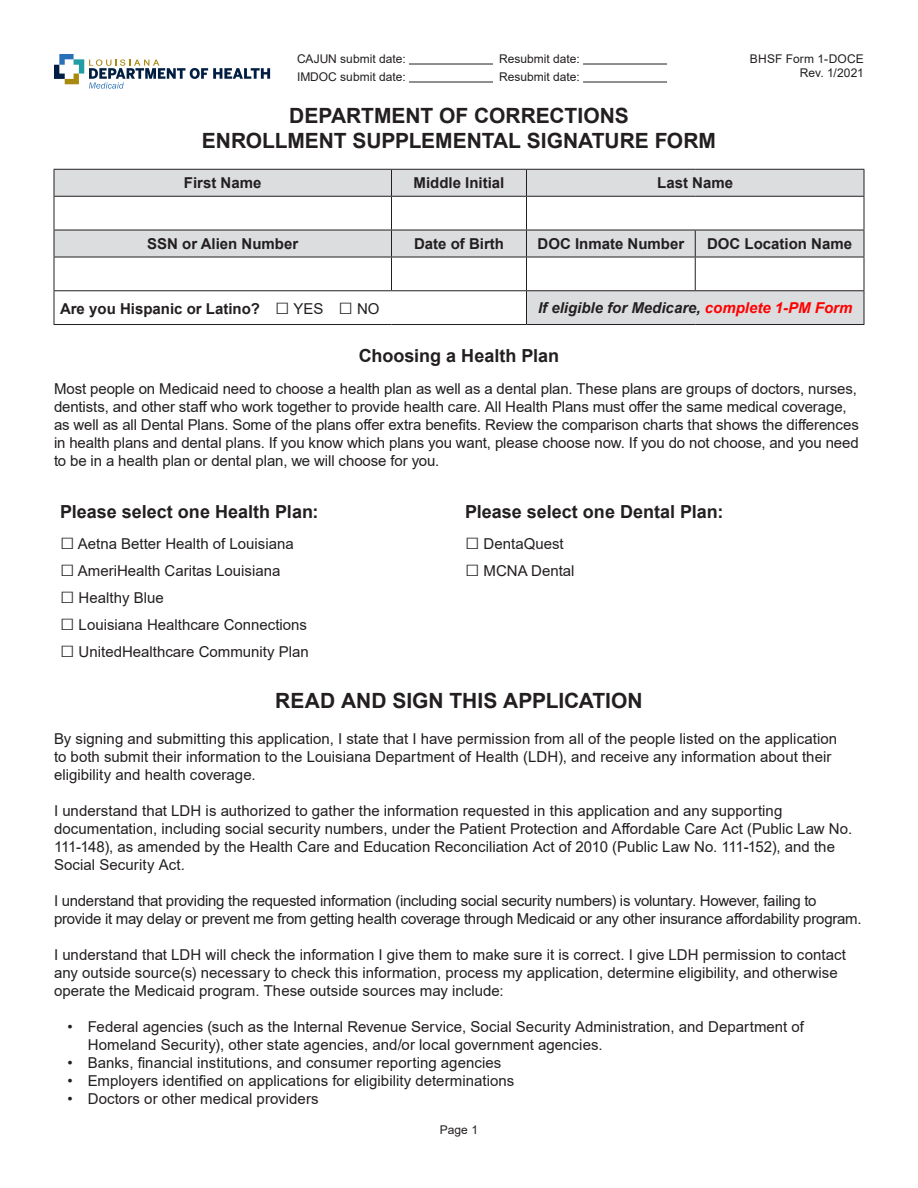
<style>
.page{position:relative;width:918px;height:1188px;background:#fff}
.page>*{position:absolute;margin:0;border:0;box-sizing:border-box;transform-origin:0 0}
.t1{font:700 21px "Arial";color:#231f20}
.t2{font:700 18px "Arial";color:#231f20}
.t3{font:15px/18px "Arial";color:#231f20}
.t4{font:700 15px "Arial";color:#231f20}
.t5{font:italic 700 15px "Arial";color:#231f20}
.t6{font:12px "Arial";color:#231f20}
.s1{font-weight:400;font-size:24px}
.s2{font-weight:400}
.s3{color:#f00}
.s4{font-size:24px}
</style>
<div class="page">
<svg style="left:55px;top:170px;width:809px;height:154px"></svg>
<hr style="left:54px;top:169px;width:338px;height:1px;background:#231f20">
<svg style="left:54px;top:170px;width:1px;height:26px"></svg>
<hr style="left:392px;top:169px;width:134px;height:1px;background:#231f20">
<svg style="left:391px;top:170px;width:1px;height:26px"></svg>
<hr style="left:526px;top:169px;width:169px;height:1px;background:#231f20">
<svg style="left:526px;top:170px;width:1px;height:26px"></svg>
<hr style="left:695px;top:169px;width:169px;height:1px;background:#231f20">
<svg style="left:864px;top:170px;width:1px;height:26px"></svg>
<hr style="left:54px;top:196px;width:338px;height:1px;background:#231f20">
<hr style="left:54px;top:197px;width:1px;height:33px;background:#231f20">
<hr style="left:392px;top:196px;width:134px;height:1px;background:#231f20">
<hr style="left:391px;top:197px;width:1px;height:33px;background:#231f20">
<hr style="left:526px;top:196px;width:169px;height:1px;background:#231f20">
<hr style="left:526px;top:197px;width:1px;height:33px;background:#231f20">
<hr style="left:695px;top:196px;width:169px;height:1px;background:#231f20">
<hr style="left:864px;top:197px;width:1px;height:33px;background:#231f20">
<hr style="left:54px;top:230px;width:338px;height:1px;background:#231f20">
<svg style="left:54px;top:230px;width:1px;height:27px"></svg>
<hr style="left:392px;top:230px;width:134px;height:1px;background:#231f20">
<svg style="left:391px;top:230px;width:1px;height:27px"></svg>
<hr style="left:526px;top:230px;width:169px;height:1px;background:#231f20">
<svg style="left:526px;top:230px;width:1px;height:27px"></svg>
<hr style="left:695px;top:230px;width:169px;height:1px;background:#231f20">
<svg style="left:695px;top:230px;width:1px;height:27px"></svg>
<svg style="left:864px;top:230px;width:1px;height:27px"></svg>
<hr style="left:54px;top:257px;width:338px;height:1px;background:#231f20">
<hr style="left:54px;top:257px;width:1px;height:33px;background:#231f20">
<hr style="left:392px;top:257px;width:134px;height:1px;background:#231f20">
<hr style="left:391px;top:257px;width:1px;height:33px;background:#231f20">
<hr style="left:526px;top:257px;width:169px;height:1px;background:#231f20">
<hr style="left:526px;top:257px;width:1px;height:33px;background:#231f20">
<hr style="left:695px;top:257px;width:169px;height:1px;background:#231f20">
<hr style="left:695px;top:257px;width:1px;height:33px;background:#231f20">
<hr style="left:864px;top:257px;width:1px;height:33px;background:#231f20">
<hr style="left:54px;top:290px;width:338px;height:1px;background:#231f20">
<hr style="left:54px;top:291px;width:1px;height:33px;background:#231f20">
<hr style="left:392px;top:290px;width:134px;height:1px;background:#231f20">
<hr style="left:54px;top:324px;width:338px;height:1px;background:#231f20">
<hr style="left:392px;top:324px;width:134px;height:1px;background:#231f20">
<hr style="left:526px;top:290px;width:169px;height:1px;background:#231f20">
<hr style="left:526px;top:291px;width:1px;height:33px;background:#231f20">
<hr style="left:695px;top:290px;width:169px;height:1px;background:#231f20">
<hr style="left:864px;top:291px;width:1px;height:33px;background:#231f20">
<hr style="left:526px;top:324px;width:169px;height:1px;background:#231f20">
<hr style="left:695px;top:324px;width:169px;height:1px;background:#231f20">
<hr style="left:409px;top:64px;width:84px;height:1px;background:#231f20">
<hr style="left:583px;top:64px;width:84px;height:1px;background:#231f20">
<hr style="left:409px;top:82px;width:84px;height:1px;background:#231f20">
<hr style="left:583px;top:82px;width:84px;height:1px;background:#231f20">
<svg style="left:54px;top:54px;width:216px;height:35px"></svg>
<p class="t6" style="left:297px;top:50px;width:110px">CAJUN submit date:</p>
<p class="t6" style="left:499px;top:50px;width:82px">Resubmit date:</p>
<p class="t6" style="left:297px;top:68px;width:110px">IMDOC submit date:</p>
<p class="t6" style="left:499px;top:68px;width:82px">Resubmit date:</p>
<p class="t1" style="left:289px;top:101px;width:341px">DEPARTMENT OF CORRECTIONS</p>
<p class="t1" style="left:202px;top:126px;width:516px">ENROLLMENT SUPPLEMENTAL SIGNATURE FORM</p>
<p class="t4" style="left:184px;top:172px;width:79px">First Name</p>
<p class="t4" style="left:414px;top:172px;width:92px">Middle Initial</p>
<p class="t4" style="left:657px;top:172px;width:77px">Last Name</p>
<p class="t6" style="left:750px;top:50px;width:116px">BHSF Form 1-DOCE</p>
<p class="t6" style="left:800px;top:65px;width:66px">Rev. 1/2021</p>
<p class="t4" style="left:147px;top:233px;width:153px">SSN or Alien Number</p>
<p class="t4" style="left:414px;top:233px;width:92px">Date of Birth</p>
<p class="t4" style="left:538px;top:233px;width:148px">DOC Inmate Number</p>
<p class="t4" style="left:707px;top:233px;width:147px">DOC Location Name</p>
<p class="t4" style="left:60px;top:298px;width:321px">Are you Hispanic or Latino? <span class="s1">□</span> <span class="s2">YES</span> <span class="s1">□</span> <span class="s2">NO</span></p>
<p class="t5" style="left:538px;top:298px;width:316px">If eligible for Medicare, <span class="s3">complete 1-PM Form</span></p>
<p class="t2" style="left:359px;top:343px;width:202px">Choosing a Health Plan</p>
<p class="t3" style="left:54px;top:380px;width:806px">Most people on Medicaid need to choose a health plan as well as a dental plan. These plans are groups of doctors, nurses, dentists, and other staff who work together to provide health care. All Health Plans must offer the same medical coverage, as well as all Dental Plans. Some of the plans offer extra benefits. Review the comparison charts that shows the differences in health plans and dental plans. If you know which plans you want, please choose now. If you do not choose, and you need to be in a health plan or dental plan, we will choose for you.</p>
<p class="t2" style="left:60px;top:499px;width:260px">Please select one Health Plan:</p>
<p class="t2" style="left:465px;top:499px;width:260px">Please select one Dental Plan:</p>
<p class="t3" style="left:60px;top:535px;width:235px"><span class="s4">□</span> Aetna Better Health of Louisiana</p>
<p class="t3" style="left:465px;top:535px;width:100px"><span class="s4">□</span> DentaQuest</p>
<p class="t3" style="left:60px;top:562px;width:222px"><span class="s4">□</span> AmeriHealth Caritas Louisiana</p>
<p class="t3" style="left:465px;top:562px;width:111px"><span class="s4">□</span> MCNA Dental</p>
<p class="t3" style="left:60px;top:589px;width:105px"><span class="s4">□</span> Healthy Blue</p>
<p class="t3" style="left:60px;top:616px;width:249px"><span class="s4">□</span> Louisiana Healthcare Connections</p>
<p class="t3" style="left:60px;top:643px;width:250px"><span class="s4">□</span> UnitedHealthcare Community Plan</p>
<p class="t1" style="left:275px;top:686px;width:369px">READ AND SIGN THIS APPLICATION</p>
<p class="t3" style="left:54px;top:729px;width:785px">By signing and submitting this application, I state that I have permission from all of the people listed on the application to both submit their information to the Louisiana Department of Health (LDH), and receive any information about their eligibility and health coverage.</p>
<p class="t3" style="left:54px;top:801px;width:800px">I understand that LDH is authorized to gather the information requested in this application and any supporting documentation, including social security numbers, under the Patient Protection and Affordable Care Act (Public Law No.<br>111-148), as amended by the Health Care and Education Reconciliation Act of 2010 (Public Law No. 111-152), and the Social Security Act.</p>
<p class="t3" style="left:54px;top:891px;width:809px">I understand that providing the requested information (including social security numbers) is voluntary. However, failing to provide it may delay or prevent me from getting health coverage through Medicaid or any other insurance affordability program.</p>
<p class="t3" style="left:54px;top:945px;width:793px">I understand that LDH will check the information I give them to make sure it is correct. I give LDH permission to contact any outside source(s) necessary to check this information, process my application, determine eligibility, and otherwise operate the Medicaid program. These outside sources may include:</p>
<p class="t3" style="left:88px;top:1017px;width:718px;text-indent:-20px">• Federal agencies (such as the Internal Revenue Service, Social Security Administration, and Department of<br>Homeland Security), other state agencies, and/or local government agencies.</p>
<p class="t3" style="left:68px;top:1053px;width:435px">• Banks, financial institutions, and consumer reporting agencies</p>
<p class="t3" style="left:68px;top:1071px;width:448px">• Employers identified on applications for eligibility determinations</p>
<p class="t3" style="left:68px;top:1089px;width:253px">• Doctors or other medical providers</p>
<p class="t6" style="left:440px;top:1122px;width:40px">Page 1</p>
</div>
